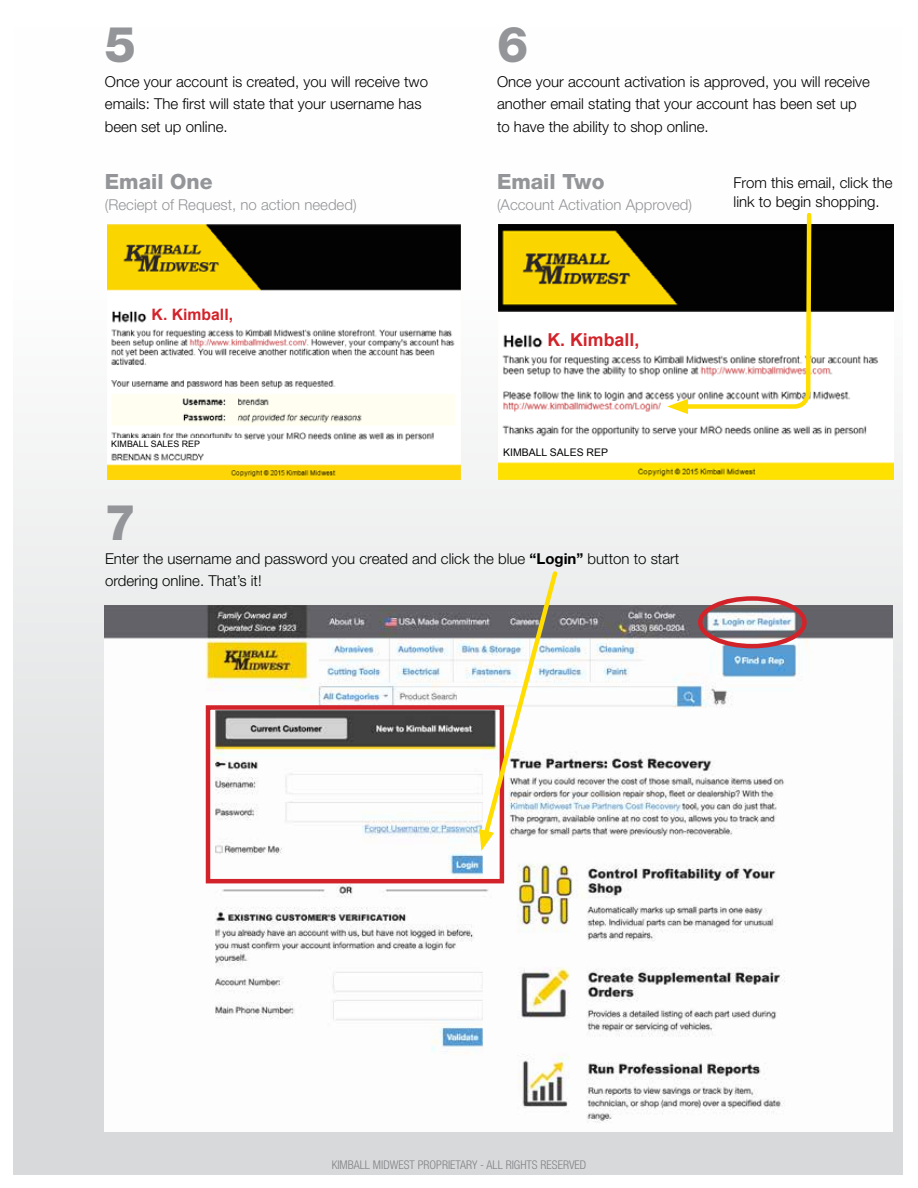
<style>
.page{position:relative;width:918px;height:1188px;background:#fff}
.page>*{position:absolute;margin:0;border:0;box-sizing:border-box;transform-origin:0 0}
.t1{font:800 49.5px "Helvetica Neue LT Std";color:#939598}
.t2{font:800 21px "Helvetica Neue LT Std";color:#939598}
.t3{font:700 17.85px "Arial";color:#d2232a}
.t4{font:700 15.75px "Arial";color:#d2232a}
.t5{font:300 15px/22.5px "Helvetica Neue LT Std";color:#000}
.t6{font:300 15px "Helvetica Neue LT Std";color:#939598}
.t7{font:300 condensed 12px "Helvetica Neue LT Std";color:#808285}
.t8{font:10.5px "Arial";color:#000}
.t9{font:8.85px "Arial";color:#000}
.s1{font-weight:700}
</style>
<div class="page">
<div style="left:14px;top:27px;width:889px;height:1147px;background:linear-gradient(to bottom,#fff,#d3d5d6)"></div>
<img style="left:105px;top:606px;width:787px;height:526px">
<div style="left:206px;top:705px;width:298px;height:178px;border:4px solid #d2232a"></div>
<img style="left:107px;top:224px;width:354px;height:256px">
<div style="left:152px;top:305px;width:116px;height:20px;background:#fff"></div>
<div style="left:111px;top:438px;width:130px;height:12px;background:#fff"></div>
<img style="left:498px;top:224px;width:396px;height:256px">
<div style="left:547px;top:329px;width:132px;height:22px;background:#fff"></div>
<div style="left:503px;top:445px;width:154px;height:14px;background:#fff"></div>
<svg style="left:675px;top:211px;width:139px;height:964px"></svg>
<svg style="left:667px;top:399px;width:21px;height:15px"></svg>
<svg style="left:479px;top:568px;width:82px;height:283px"></svg>
<h1 class="t1" style="left:105px;top:14px;width:33px">5</h1>
<h1 class="t1" style="left:497px;top:14px;width:33px">6</h1>
<p class="t5" style="left:105px;top:70px;width:325px">Once your account is created, you will receive two emails: The first will state that your username has been set up online.</p>
<h2 class="t2" style="left:105px;top:169px;width:109px">Email One</h2>
<p class="t6" style="left:105px;top:195px;width:253px">(Reciept of Request, no action needed)</p>
<p class="t4" style="left:152px;top:305px;width:83px">K. Kimball,</p>
<p class="t9" style="left:111px;top:438px;width:90px">KIMBALL SALES REP</p>
<p class="t5" style="left:497px;top:70px;width:374px">Once your account activation is approved, you will receive another email stating that your account has been set up to have the ability to shop online.</p>
<h2 class="t2" style="left:497px;top:169px;width:109px">Email Two</h2>
<p class="t6" style="left:497px;top:195px;width:197px">(Account Activation Approved)</p>
<p class="t5" style="left:734px;top:172px;width:161px;line-height:19.5px">From this email, click the link to begin shopping.</p>
<p class="t3" style="left:547px;top:328px;width:93px">K. Kimball,</p>
<p class="t8" style="left:503px;top:445px;width:106px">KIMBALL SALES REP</p>
<h1 class="t1" style="left:105px;top:492px;width:33px">7</h1>
<p class="t5" style="left:105px;top:547px;width:576px">Enter the username and password you created and click the blue <span class="s1">“Login”</span> button to start ordering online. That’s it!</p>
<p class="t7" style="left:332px;top:1158px;width:256px">KIMBALL MIDWEST PROPRIETARY - ALL RIGHTS RESERVED</p>
</div>
